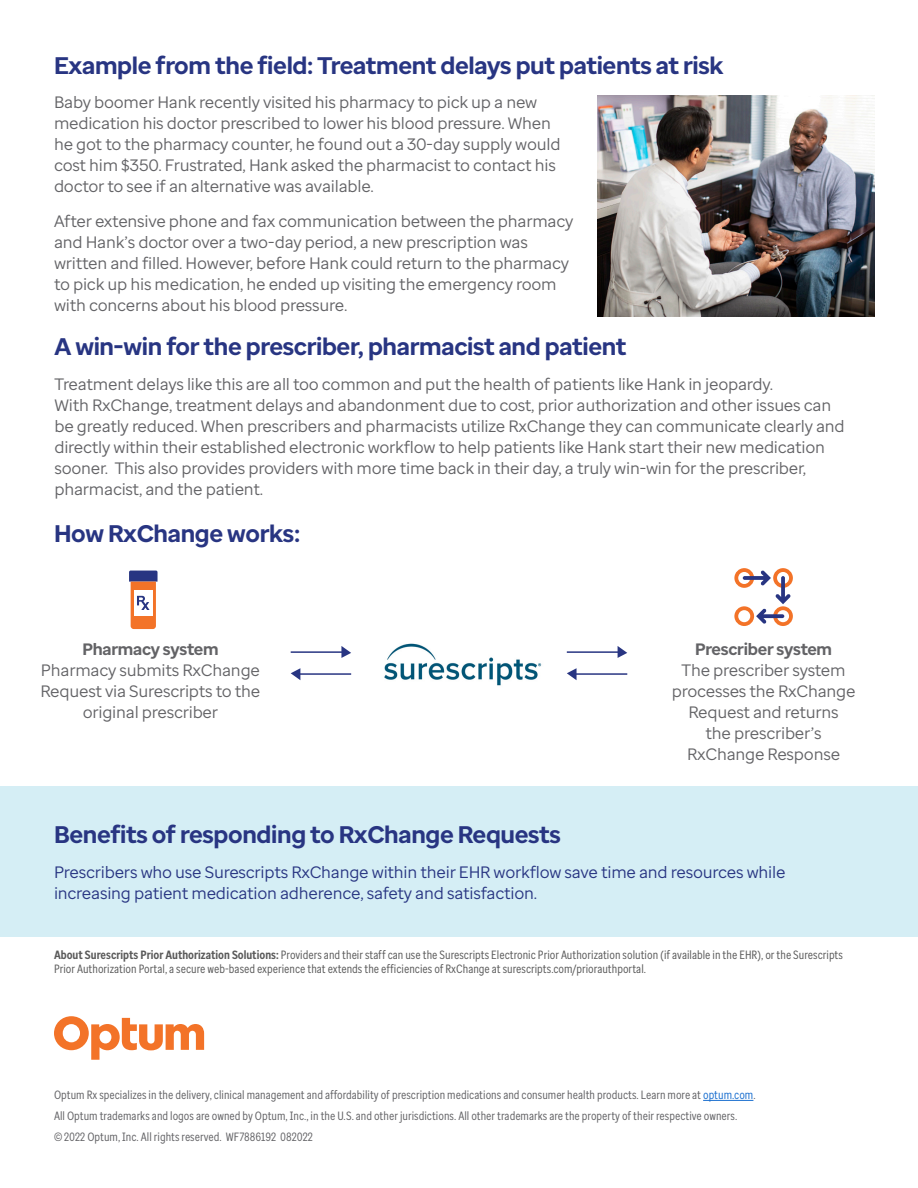
<style>
.page{position:relative;width:918px;height:1188px;background:#fff}
.page>*{position:absolute;margin:0;border:0;box-sizing:border-box;transform-origin:0 0}
.t1{font:700 24px "Optum Sans";letter-spacing:-.015em;color:#283582}
.t2{font:16.5px/21px "Optum Sans";letter-spacing:-.015em;color:#636366}
.t3{font:16.5px/21px "Optum Sans";letter-spacing:-.015em;color:#283582}
.t4{font:700 16.5px "Optum Sans";letter-spacing:-.015em;color:#636366}
.t5{font:12px/21.1px "Optum Sans Cond";color:#636366}
.t6{font:12px/14.4px "Optum Sans Cond";color:#5a5a5a}
.s1{font-weight:700}
.s2{color:#196ecf}
</style>
<div class="page">
<svg style="left:54px;top:1016px;width:150px;height:44px"></svg>
<hr style="left:703px;top:1100px;width:50px;height:1px;background:#196ecf">
<div style="left:0;top:787px;width:918px;height:150px;background:#d5eef5"></div>
<svg style="left:734px;top:568px;width:59px;height:58px"></svg>
<svg style="left:129px;top:571px;width:29px;height:58px"></svg>
<hr style="left:291px;top:651px;width:55px;height:2px;background:#283582">
<svg style="left:341px;top:646px;width:10px;height:12px"></svg>
<hr style="left:567px;top:651px;width:55px;height:2px;background:#283582">
<svg style="left:618px;top:646px;width:9px;height:12px"></svg>
<hr style="left:296px;top:673px;width:55px;height:2px;background:#283582">
<svg style="left:291px;top:668px;width:9px;height:12px"></svg>
<hr style="left:572px;top:673px;width:55px;height:2px;background:#283582">
<svg style="left:567px;top:668px;width:10px;height:12px"></svg>
<img style="left:384px;top:643px;width:158px;height:43px">
<img style="left:597px;top:96px;width:277px;height:221px">
<h1 class="t1" style="left:54px;top:50px;width:671px">Example from the field: Treatment delays put patients at risk</h1>
<p class="t2" style="left:54px;top:92px;width:508px">Baby boomer Hank recently visited his pharmacy to pick up a new medication his doctor prescribed to lower his blood pressure. When he got to the pharmacy counter, he found out a 30-day supply would cost him $350. Frustrated, Hank asked the pharmacist to contact his doctor to see if an alternative was available.</p>
<p class="t2" style="left:54px;top:210px;width:521px">After extensive phone and fax communication between the pharmacy and Hank’s doctor over a two-day period, a new prescription was written and filled. However, before Hank could return to the pharmacy to pick up his medication, he ended up visiting the emergency room with concerns about his blood pressure.</p>
<h1 class="t1" style="left:54px;top:331px;width:573px">A win-win for the prescriber, pharmacist and patient</h1>
<p class="t2" style="left:54px;top:373px;width:792px">Treatment delays like this are all too common and put the health of patients like Hank in jeopardy.<br>With RxChange, treatment delays and abandonment due to cost, prior authorization and other issues can be greatly reduced. When prescribers and pharmacists utilize RxChange they can communicate clearly and directly within their established electronic workflow to help patients like Hank start their new medication sooner. This also provides providers with more time back in their day, a truly win-win for the prescriber, pharmacist, and the patient.</p>
<h1 class="t1" style="left:54px;top:518px;width:248px">How RxChange works:</h1>
<p class="t4" style="left:82px;top:638px;width:138px">Pharmacy system</p>
<p class="t2" style="left:41px;top:660px;width:221px;text-align:center">Pharmacy submits RxChange<br>Request via Surescripts to the original prescriber</p>
<p class="t4" style="left:695px;top:638px;width:139px">Prescriber system</p>
<p class="t2" style="left:672px;top:660px;width:185px;text-align:center">The prescriber system processes the RxChange<br>Request and returns<br>the prescriber’s<br>RxChange Response</p>
<h1 class="t1" style="left:54px;top:819px;width:508px">Benefits of responding to RxChange Requests</h1>
<p class="t3" style="left:54px;top:861px;width:733px">Prescribers who use Surescripts RxChange within their EHR workflow save time and resources while increasing patient medication adherence, safety and satisfaction.</p>
<p class="t6" style="left:54px;top:947px;width:791px"><span class="s1">About Surescripts Prior Authorization Solutions:</span> Providers and their staff can use the Surescripts Electronic Prior Authorization solution (if available in the EHR), or the Surescripts<br>Prior Authorization Portal, a secure web-based experience that extends the efficiencies of RxChange at surescripts.com/priorauthportal.</p>
<p class="t5" style="left:54px;top:1084px;width:703px">Optum Rx specializes in the delivery, clinical management and affordability of prescription medications and consumer health products. Learn more at <span class="s2">optum.com</span>.<br>All Optum trademarks and logos are owned by Optum, Inc., in the U.S. and other jurisdictions. All other trademarks are the property of their respective owners.<br>© 2022 Optum, Inc. All rights reserved. WF7886192 082022</p>
</div>
